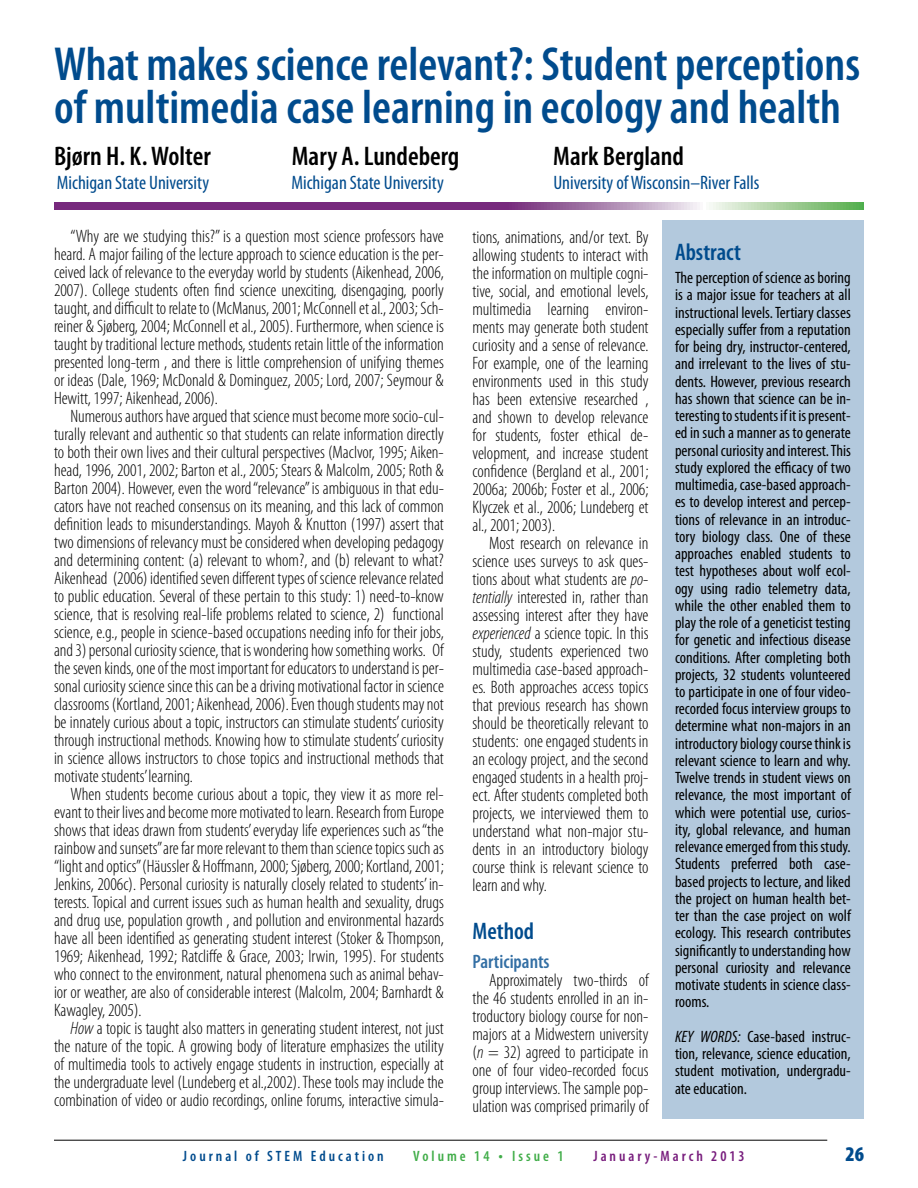
<style>
.page{position:relative;width:918px;height:1188px;background:#fff}
.page>*{position:absolute;margin:0;border:0;box-sizing:border-box;transform-origin:0 0}
.t1{font:600 condensed 48px/43.5px "Myriad Pro";color:#004b8d}
.t2{font:600 condensed 27px "Myriad Pro";color:#000}
.t3{font:600 condensed 24px "Myriad Pro";color:#004b8d}
.t4{font:900 condensed 21px "Myriad Pro";color:#004b8d}
.t5{font:condensed 19.5px "Myriad Pro";color:#004b8d}
.t6{font:600 condensed 19.5px "Myriad Pro";color:#336fa4}
.t7{font:300 condensed 18px/18px "Myriad Pro";color:#000;text-align:justify}
.t8{font:condensed 16.5px/17.2px "Myriad Pro";color:#000;text-align:justify}
.t9{font:600 condensed 15px "Myriad Pro";letter-spacing:.2em;color:#004b8d}
.t10{font:600 condensed 15px "Myriad Pro";letter-spacing:.2em;color:#781d7d}
.t11{font:600 condensed 15px "Myriad Pro";letter-spacing:.2em;color:#41ad49}
.s1{font-style:italic}
.s2{font-size:16.5px}
</style>
<div class="page">
<hr style="left:54px;top:1140px;width:773px;height:1px;background:#000">
<div style="left:662px;top:220px;width:202px;height:899px;background:#b3c9dd"></div>
<svg style="left:54px;top:202px;width:810px;height:7px;background:#8e6291"></svg>
<h1 class="t1" style="left:54px;top:41px;width:808px">What makes science relevant?: Student perceptions of multimedia case learning in ecology and health</h1>
<h2 class="t2" style="left:54px;top:139px;width:158px">Bjørn H. K. Wolter</h2>
<h2 class="t2" style="left:292px;top:139px;width:169px">Mary A. Lundeberg</h2>
<h2 class="t2" style="left:553px;top:139px;width:132px">Mark Bergland</h2>
<p class="t5" style="left:57px;top:171px;width:154px">Michigan State University</p>
<p class="t5" style="left:291px;top:171px;width:154px">Michigan State University</p>
<p class="t5" style="left:553px;top:171px;width:208px">University of Wisconsin–River Falls</p>
<p class="t7" style="left:54px;top:227px;width:391px;text-indent:17px">“Why are we studying this?” is a question most science professors have heard. A major failing of the lecture approach to science education is the per&shy;ceived lack of relevance to the everyday world by students (Aikenhead, 2006, 2007). College students often find science unexciting, disengaging, poorly taught, and difficult to relate to (McManus, 2001; McConnell et al., 2003; Sch&shy;reiner &amp; Sjøberg, 2004; McConnell et al., 2005). Furthermore, when science is taught by traditional lecture methods, students retain little of the information presented long-term , and there is little comprehension of unifying themes or ideas (Dale, 1969; McDonald &amp; Dominguez, 2005; Lord, 2007; Seymour &amp; Hewitt, 1997; Aikenhead, 2006).</p>
<p class="t7" style="left:54px;top:407px;width:391px;text-indent:17px">Numerous authors have argued that science must become more socio-cul&shy;turally relevant and authentic so that students can relate information directly to both their own lives and their cultural perspectives (MacIvor, 1995; Aiken&shy;head, 1996, 2001, 2002; Barton et al., 2005; Stears &amp; Malcolm, 2005; Roth &amp; Barton 2004). However, even the word “relevance” is ambiguous in that edu&shy;cators have not reached consensus on its meaning, and this lack of common definition leads to misunderstandings. Mayoh &amp; Knutton (1997) assert that two dimensions of relevancy must be considered when developing pedagogy and determining content: (a) relevant to whom?, and (b) relevant to what?<br>Aikenhead (2006) identified seven different types of science relevance related to public education. Several of these pertain to this study: 1) need-to-know science, that is resolving real-life problems related to science, 2) functional science, e.g., people in science-based occupations needing info for their jobs, and 3) personal curiosity science, that is wondering how something works. Of the seven kinds, one of the most important for educators to understand is per&shy;sonal curiosity science since this can be a driving motivational factor in science classrooms (Kortland, 2001; Aikenhead, 2006). Even though students may not be innately curious about a topic, instructors can stimulate students’ curiosity through instructional methods. Knowing how to stimulate students’ curiosity in science allows instructors to chose topics and instructional methods that motivate students’ learning.</p>
<p class="t7" style="left:54px;top:785px;width:391px;text-indent:17px">When students become curious about a topic, they view it as more rel&shy;evant to their lives and become more motivated to learn. Research from Europe shows that ideas drawn from students’ everyday life experiences such as “the rainbow and sunsets” are far more relevant to them than science topics such as “light and optics” (Häussler &amp; Hoffmann, 2000; Sjøberg, 2000; Kortland, 2001; Jenkins, 2006c). Personal curiosity is naturally closely related to students’ in&shy;terests. Topical and current issues such as human health and sexuality, drugs and drug use, population growth , and pollution and environmental hazards have all been identified as generating student interest (Stoker &amp; Thompson, 1969; Aikenhead, 1992; Ratcliffe &amp; Grace, 2003; Irwin, 1995). For students who connect to the environment, natural phenomena such as animal behav&shy;ior or weather, are also of considerable interest (Malcolm, 2004; Barnhardt &amp; Kawagley, 2005).</p>
<p class="t7" style="left:54px;top:1019px;width:391px;text-indent:17px"><span class="s1">How</span> a topic is taught also matters in generating student interest, not just the nature of the topic. A growing body of literature emphasizes the utility of multimedia tools to actively engage students in instruction, especially at the undergraduate level (Lundeberg et al.,2002). These tools may include the combination of video or audio recordings, online forums, interactive simula-</p>
<p class="t7" style="left:472px;top:228px;width:178px">tions, animations, and/or text. By allowing students to interact with the information on multiple cogni&shy;tive, social, and emotional levels, multimedia learning environ&shy;ments may generate both student curiosity and a sense of relevance.<br>For example, one of the learning environments used in this study has been extensive researched , and shown to develop relevance for students, foster ethical de&shy;velopment, and increase student confidence (Bergland et al., 2001; 2006a; 2006b; Foster et al., 2006; Klyczek et al., 2006; Lundeberg et al., 2001; 2003).</p>
<p class="t7" style="left:472px;top:534px;width:178px;text-indent:17px">Most research on relevance in science uses surveys to ask ques&shy;tions about what students are <span class="s1">po&shy;tentially</span> interested in, rather than assessing interest after they have <span class="s1">experienced</span> a science topic. In this study, students experienced two multimedia case-based approach&shy;es. Both approaches access topics that previous research has shown should be theoretically relevant to students: one engaged students in an ecology project, and the second engaged students in a health proj&shy;ect. After students completed both projects, we interviewed them to understand what non-major stu&shy;dents in an introductory biology course think is relevant science to learn and why.</p>
<h3 class="t3" style="left:472px;top:917px;width:63px">Method</h3>
<p class="t6" style="left:472px;top:949px;width:79px">Participants</p>
<p class="t7" style="left:472px;top:971px;width:178px;text-indent:17px">Approximately two-thirds of the 46 students enrolled in an in&shy;troductory biology course for non&shy;majors at a Midwestern university (<span class="s1">n</span> = 32) agreed to participate in one of four video-recorded focus group interviews. The sample pop&shy;ulation was comprised primarily of</p>
<h3 class="t3" style="left:675px;top:237px;width:67px">Abstract</h3>
<p class="t8" style="left:675px;top:269px;width:177px">The perception of science as boring is a major issue for teachers at all instructional levels. Tertiary classes especially suffer from a reputation for being dry, instructor-centered, and irrelevant to the lives of stu&shy;dents. However, previous research has shown that science can be in&shy;teresting to students if it is present&shy;ed in such a manner as to generate personal curiosity and interest. This study explored the efficacy of two multimedia, case-based approach&shy;es to develop interest and percep&shy;tions of relevance in an introduc&shy;tory biology class. One of these approaches enabled students to test hypotheses about wolf ecol&shy;ogy using radio telemetry data, while the other enabled them to play the role of a geneticist testing for genetic and infectious disease conditions. After completing both projects, 32 students volunteered to participate in one of four video&shy;recorded focus interview groups to determine what non-majors in an introductory biology course think is relevant science to learn and why.<br>Twelve trends in student views on relevance, the most important of which were potential use, curios&shy;ity, global relevance, and human relevance emerged from this study.<br>Students preferred both case&shy;based projects to lecture, and liked the project on human health bet&shy;ter than the case project on wolf ecology. This research contributes significantly to understanding how personal curiosity and relevance motivate students in science class&shy;rooms.</p>
<p class="t8" style="left:675px;top:1028px;width:177px"><span class="s1">KEY WORDS:</span> Case-based instruc&shy;tion, relevance, science education, student motivation, undergradu&shy;ate education.</p>
<p class="t9" style="left:183px;top:1147px;width:202px">Journal of STEM Education</p>
<p class="t11" style="left:413px;top:1147px;width:152px">Volume 14 <span class="s2">•</span> Issue 1</p>
<p class="t10" style="left:593px;top:1147px;width:153px">January-March 2013</p>
<p class="t4" style="left:845px;top:1141px;width:20px">26</p>
</div>
